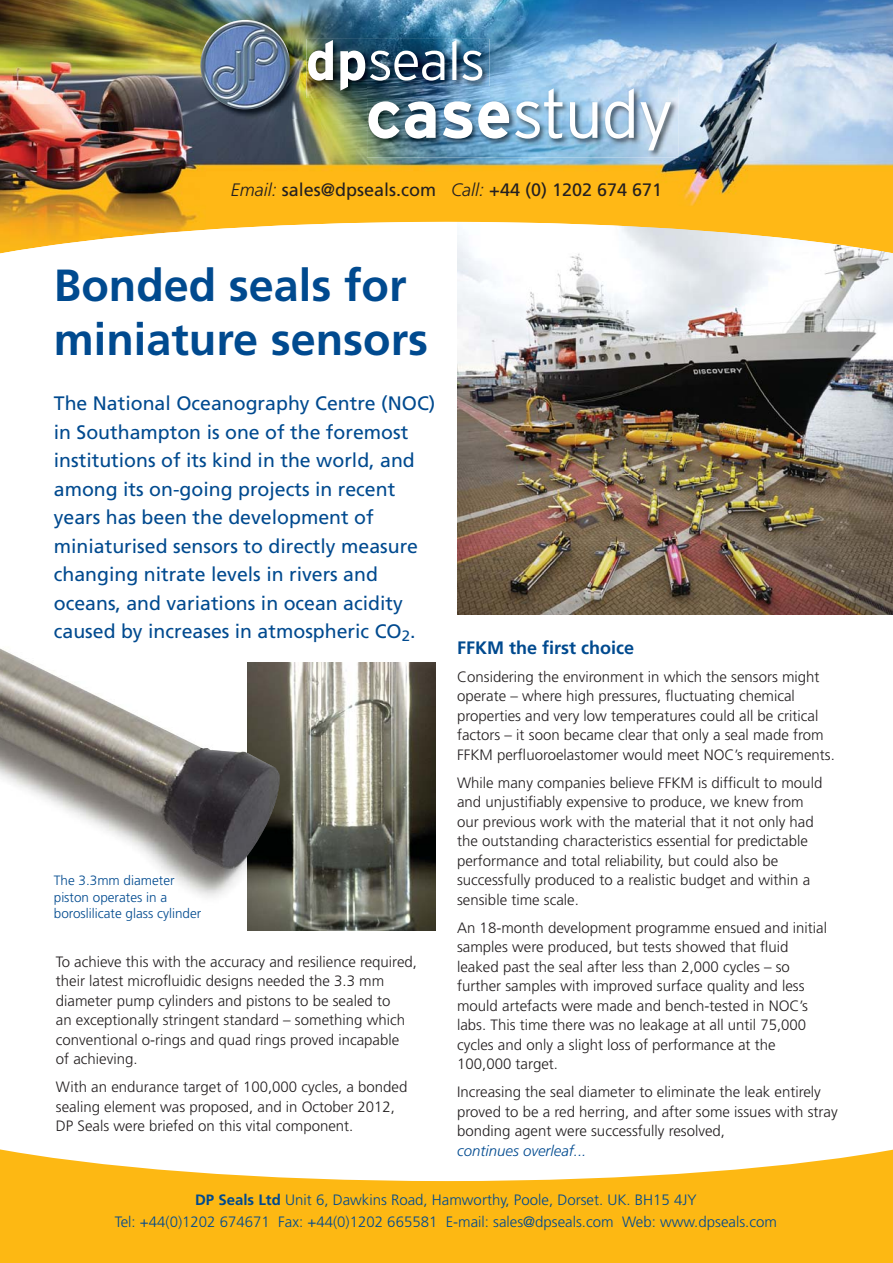
<style>
.page{position:relative;width:893px;height:1263px;background:#fff}
.page>*{position:absolute;margin:0;border:0;box-sizing:border-box;transform-origin:0 0}
.t1{font:300 67.95px "Interstate";letter-spacing:-.03em;color:#fff}
.t2{font:300 54.9px "Interstate";letter-spacing:-.03em;color:#fff}
.t3{font:700 45px/54px "Frutiger";color:#004a8f}
.t4{font:19.5px/28.5px "Frutiger";color:#004a8f}
.t5{font:18px "Frutiger";color:#231f20}
.t6{font:700 18px "Frutiger";color:#004a8f}
.t7{font:300 15px/19.5px "Frutiger";color:#231f20}
.t8{font:300 15px/22.2px "Frutiger";color:#004a8f;text-align:center}
.t9{font:italic 300 15px "Frutiger";color:#004a8f}
.t10{font:300 13.5px/16.5px "Frutiger";color:#004a8f}
.s1{font-weight:700}
.s2{font-weight:300;font-style:italic}
</style>
<div class="page">
<img style="left:457px;top:254px;width:435px;height:360px">
<img style="left:161px;top:662px;width:131px;height:244px">
<img style="left:0;top:0;width:892px;height:254px">
<img style="left:306px;top:39px;width:183px;height:59px">
<img style="left:200px;top:19px;width:99px;height:99px">
<img style="left:200px;top:20px;width:90px;height:89px;border-radius:50%">
<img style="left:367px;top:87px;width:311px;height:71px">
<img style="left:367px;top:87px;width:122px;height:11px">
<svg style="left:0;top:1149px;width:892px;height:114px;fill:#fdb813"></svg>
<img style="left:248px;top:663px;width:188px;height:267px">
<img style="left:0;top:648px;width:280px;height:221px">
<h2 class="t2" style="left:306px;top:40px;width:181px"><span class="s1">dp</span>seals</h2>
<h1 class="t1" style="left:365px;top:89px;width:310px"><span class="s1">case</span>study</h1>
<p class="t5" style="left:231px;top:183px;width:433px"><span class="s2">Email:</span> sales@dpseals.com <span class="s2">Call:</span> +44 (0) 1202 674 671</p>
<h3 class="t3" style="left:54px;top:262px;width:376px">Bonded seals for miniature sensors</h3>
<p class="t4" style="left:54px;top:391px;width:383px">The National Oceanography Centre (NOC) in Southampton is one of the foremost institutions of its kind in the world, and among its on-going projects in recent years has been the development of miniaturised sensors to directly measure changing nitrate levels in rivers and oceans, and variations in ocean acidity caused by increases in atmospheric CO<sub>2</sub>.</p>
<p class="t10" style="left:54px;top:873px;width:149px">The 3.3mm diameter piston operates in a boroslilicate glass cylinder</p>
<p class="t7" style="left:56px;top:953px;width:362px">To achieve this with the accuracy and resilience required, their latest microfluidic designs needed the 3.3 mm diameter pump cylinders and pistons to be sealed to<br>an exceptionally stringent standard – something which conventional o-rings and quad rings proved incapable<br>of achieving.</p>
<p class="t7" style="left:56px;top:1079px;width:353px">With an endurance target of 100,000 cycles, a bonded sealing element was proposed, and in October 2012,<br>DP Seals were briefed on this vital component.</p>
<p class="t6" style="left:457px;top:640px;width:179px">FFKM the first choice</p>
<p class="t7" style="left:457px;top:668px;width:379px">Considering the environment in which the sensors might operate – where high pressures, fluctuating chemical properties and very low temperatures could all be critical factors – it soon became clear that only a seal made from FFKM perfluoroelastomer would meet NOC’s requirements.</p>
<p class="t7" style="left:457px;top:774px;width:367px">While many companies believe FFKM is difficult to mould and unjustifiably expensive to produce, we knew from our previous work with the material that it not only had the outstanding characteristics essential for predictable performance and total reliability, but could also be successfully produced to a realistic budget and within a sensible time scale.</p>
<p class="t7" style="left:457px;top:919px;width:371px">An 18-month development programme ensued and initial samples were produced, but tests showed that fluid leaked past the seal after less than 2,000 cycles – so further samples with improved surface quality and less mould artefacts were made and bench-tested in NOC’s labs. This time there was no leakage at all until 75,000 cycles and only a slight loss of performance at the 100,000 target.</p>
<p class="t7" style="left:457px;top:1083px;width:382px">Increasing the seal diameter to eliminate the leak entirely proved to be a red herring, and after some issues with stray bonding agent were successfully resolved,</p>
<p class="t9" style="left:457px;top:1145px;width:131px">continues overleaf...</p>
<p class="t8" style="left:115px;top:1190px;width:663px"><span class="s1">DP Seals Ltd</span> Unit 6, Dawkins Road, Hamworthy, Poole, Dorset. UK. BH15 4JY<br>Tel: +44(0)1202 674671 Fax: +44(0)1202 665581 E-mail: sales@dpseals.com Web: www.dpseals.com</p>
</div>
